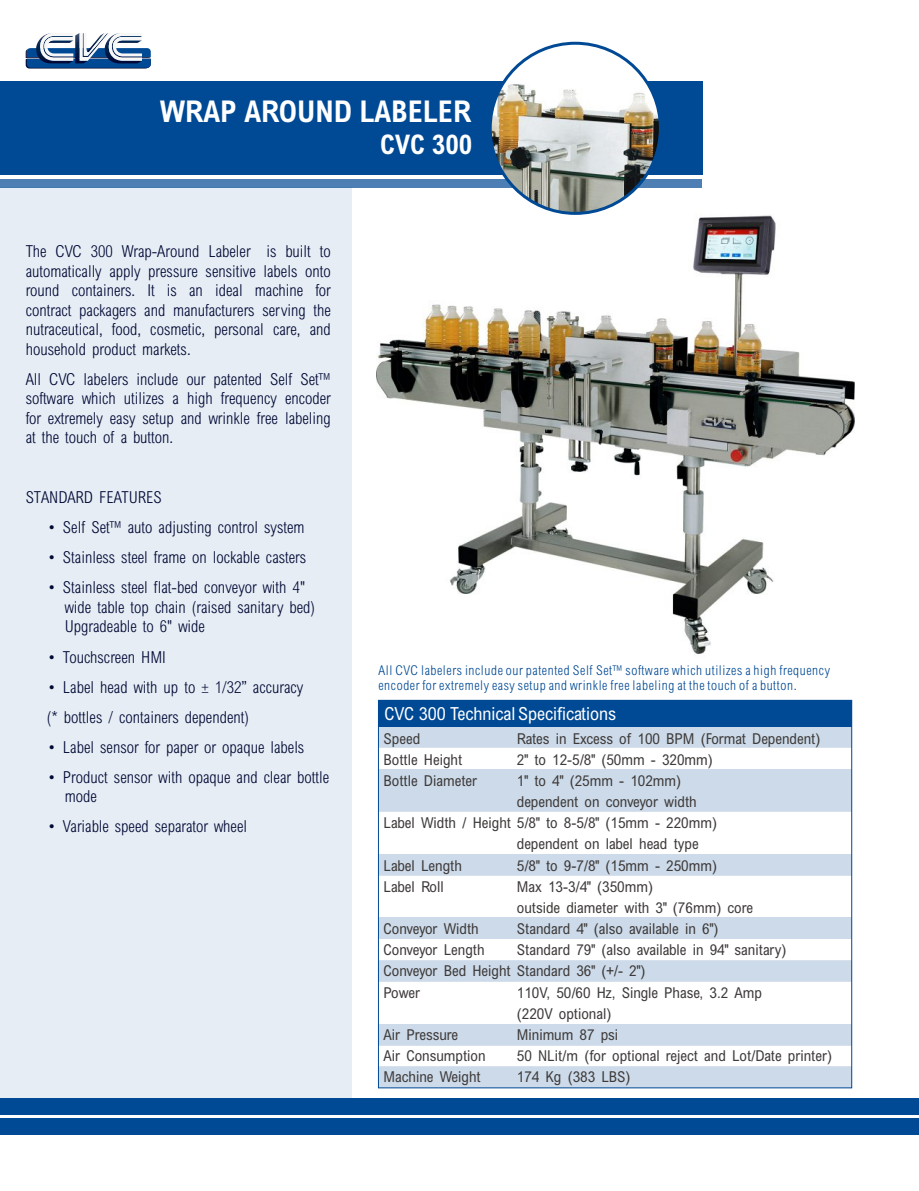
<style>
.page{position:relative;width:919px;height:1191px;background:#fff}
.page>*{position:absolute;margin:0;border:0;box-sizing:border-box;transform-origin:0 0}
.t1{font:700 condensed 30px "Arial";color:#fff}
.t2{font:700 condensed 27px "Arial";color:#fff}
.t3{font:condensed 18px "Arial";color:#fff}
.t4{font:300 condensed 16.5px/19.5px "Arial";color:#000835}
.t5{font:condensed 15px/21.1px "Arial";color:#3e3a39}
.t6{font:300 condensed 13.5px/15.3px "Arial";letter-spacing:.045em;color:#004994}
</style>
<div class="page">
<img style="left:376px;top:202px;width:478px;height:452px">
<div style="left:0;top:187px;width:351px;height:911px;background:#e6edf4"></div>
<div style="left:0;top:179px;width:701px;height:8px;background:#4d7fb4"></div>
<div style="left:0;top:81px;width:702px;height:94px;background:#004994"></div>
<div style="left:0;top:1098px;width:918px;height:17px;background:#004994"></div>
<div style="left:0;top:1117px;width:918px;height:17px;background:#004994"></div>
<svg style="left:26px;top:33px;width:125px;height:36px"></svg>
<div style="left:378px;top:726px;width:473px;height:21px;background:#ccdae9"></div>
<div style="left:378px;top:769px;width:473px;height:42px;background:#ccdae9"></div>
<div style="left:378px;top:854px;width:473px;height:21px;background:#ccdae9"></div>
<div style="left:378px;top:917px;width:473px;height:22px;background:#ccdae9"></div>
<div style="left:378px;top:960px;width:473px;height:21px;background:#ccdae9"></div>
<div style="left:378px;top:1024px;width:473px;height:21px;background:#ccdae9"></div>
<div style="left:378px;top:1066px;width:473px;height:21px;background:#ccdae9"></div>
<div style="left:378px;top:700px;width:473px;height:26px;background:#004994"></div>
<img style="left:490px;top:43px;width:170px;height:170px;border-radius:50%">
<h1 class="t1" style="left:160px;top:101px;width:313px">WRAP AROUND LABELER</h1>
<h2 class="t2" style="left:380px;top:135px;width:94px">CVC 300</h2>
<p class="t4" style="left:26px;top:244px;width:307px;text-align:justify">The CVC 300 Wrap-Around Labeler is built to automatically apply pressure sensitive labels onto round containers. It is an ideal machine for contract packagers and manufacturers serving the nutraceutical, food, cosmetic, personal care, and household product markets.</p>
<p class="t4" style="left:26px;top:371px;width:307px;text-align:justify">All CVC labelers include our patented Self Set™ software which utilizes a high frequency encoder for extremely easy setup and wrinkle free labeling at the touch of a button.</p>
<p class="t4" style="left:26px;top:490px;width:137px">STANDARD FEATURES</p>
<p class="t4" style="left:47px;top:520px;width:259px">• Self Set™ auto adjusting control system</p>
<p class="t4" style="left:47px;top:550px;width:261px">• Stainless steel frame on lockable casters</p>
<p class="t4" style="left:65px;top:580px;width:252px;text-indent:-18px">• Stainless steel flat-bed conveyor with 4" wide table top chain (raised sanitary bed)<br>Upgradeable to 6" wide</p>
<p class="t4" style="left:47px;top:649px;width:120px">• Touchscreen HMI</p>
<p class="t4" style="left:47px;top:674px;width:258px;line-height:30px">• Label head with up to ± 1/32” accuracy (* bottles / containers dependent)</p>
<p class="t4" style="left:47px;top:739px;width:259px">• Label sensor for paper or opaque labels</p>
<p class="t4" style="left:65px;top:769px;width:266px;text-indent:-18px">• Product sensor with opaque and clear bottle mode</p>
<p class="t4" style="left:47px;top:818px;width:202px">• Variable speed separator wheel</p>
<p class="t6" style="left:378px;top:664px;width:453px">All CVC labelers include our patented Self Set™ software which utilizes a high frequency encoder for extremely easy setup and wrinkle free labeling at the touch of a button.</p>
<p class="t3" style="left:384px;top:707px;width:233px">CVC 300 Technical Specifications</p>
<p class="t5" style="left:383px;top:729px;width:95px">Speed<br>Bottle Height<br>Bottle Diameter</p>
<p class="t5" style="left:383px;top:814px;width:335px">Label Width / Height 5/8" to 8-5/8" (15mm - 220mm)</p>
<p class="t5" style="left:383px;top:856px;width:80px">Label Length<br>Label Roll</p>
<p class="t5" style="left:383px;top:920px;width:263px">Conveyor Width<br>Conveyor Length<br>Conveyor Bed Height Standard 36" (+/- 2")<br>Power</p>
<p class="t5" style="left:383px;top:1026px;width:104px">Air Pressure<br>Air Consumption<br>Machine Weight</p>
<p class="t5" style="left:517px;top:729px;width:305px">Rates in Excess of 100 BPM (Format Dependent)<br>2" to 12-5/8" (50mm - 320mm)<br>1" to 4" (25mm - 102mm)<br>dependent on conveyor width</p>
<p class="t5" style="left:517px;top:835px;width:271px">dependent on label head type<br>5/8" to 9-7/8" (15mm - 250mm)<br>Max 13-3/4" (350mm)<br>outside diameter with 3" (76mm) core<br>Standard 4" (also available in 6")<br>Standard 79" (also available in 94" sanitary)</p>
<p class="t5" style="left:517px;top:983px;width:316px">110V, 50/60 Hz, Single Phase, 3.2 Amp<br>(220V optional)<br>Minimum 87 psi<br>50 NLit/m (for optional reject and Lot/Date printer)<br>174 Kg (383 LBS)</p>
</div>
